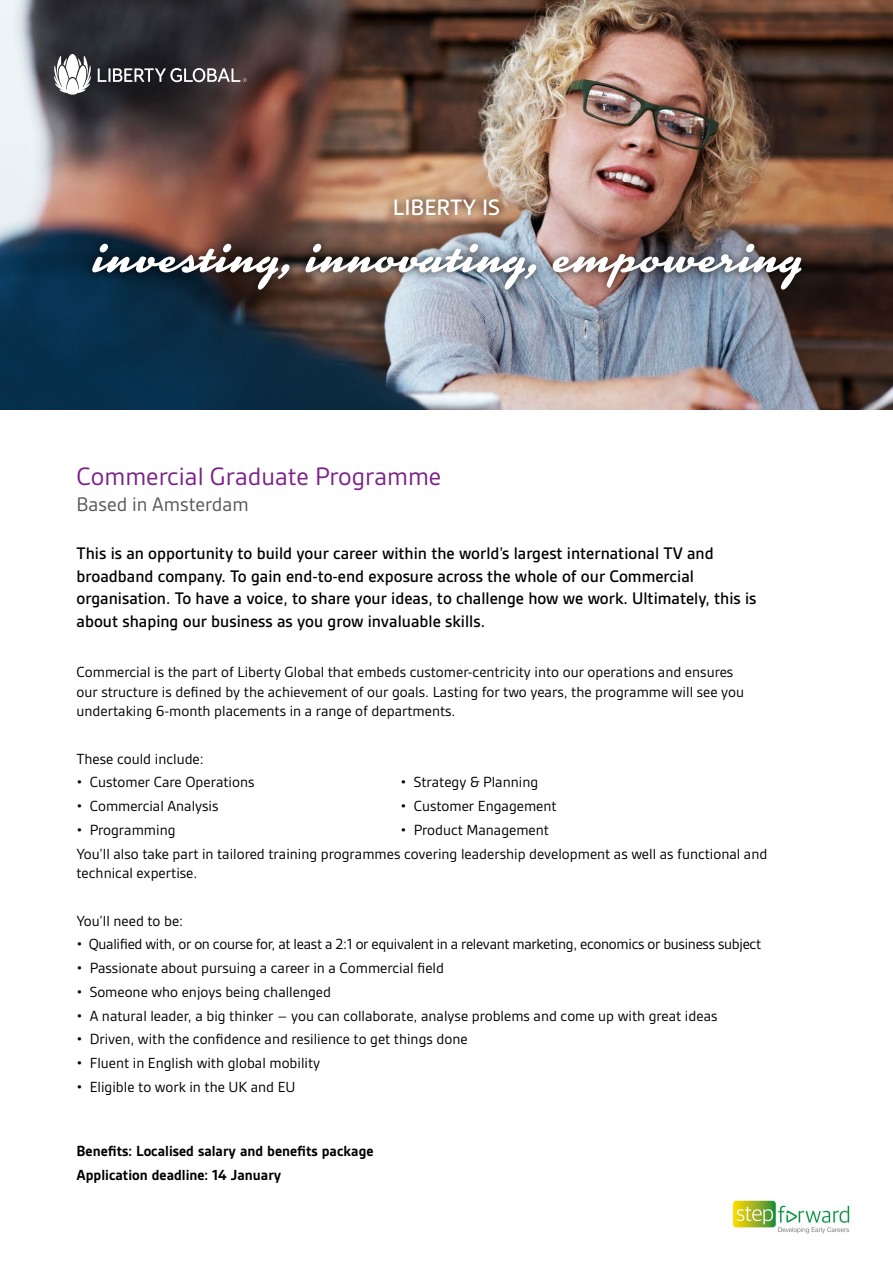
<style>
.page{position:relative;width:893px;height:1263px;background:#fff}
.page>*{position:absolute;margin:0;border:0;box-sizing:border-box;transform-origin:0 0}
.t1{font:59.7px "Kinescope";color:#fff}
.t2{font:27px "Gesta";color:#7b2388}
.t3{font:500 24px "Gesta";color:#fff}
.t4{font:21px "Gesta";color:#575756}
.t5{font:500 18px/22.5px "Gesta";color:#000}
.t6{font:15.75px/19.5px "Gesta";color:#000}
.t7{font:15.75px "Gesta";letter-spacing:-.02em;color:#000}
.t8{font:700 15.75px/23.7px "Gesta";color:#000}
</style>
<div class="page">
<img style="left:0;top:0;width:893px;height:410px">
<svg style="left:54px;top:54px;width:37px;height:41px"></svg>
<svg style="left:98px;top:68px;width:149px;height:14px"></svg>
<div style="left:83px;top:189px;width:727px;height:109px;background:#000;opacity:.75"></div>
<img style="left:732px;top:1200px;width:118px;height:34px">
<h3 class="t3" style="left:393px;top:194px;width:108px">LIBERTY IS</h3>
<h1 class="t1" style="left:92px;top:216px;width:711px">investing, innovating, empowering</h1>
<h2 class="t2" style="left:77px;top:461px;width:366px">Commercial Graduate Programme</h2>
<h3 class="t4" style="left:77px;top:492px;width:174px">Based in Amsterdam</h3>
<p class="t5" style="left:77px;top:542px;width:681px">This is an opportunity to build your career within the world’s largest international TV and broadband company. To gain end-to-end exposure across the whole of our Commercial organisation. To have a voice, to share your ideas, to challenge how we work. Ultimately, this is about shaping our business as you grow invaluable skills.</p>
<p class="t6" style="left:77px;top:662px;width:669px">Commercial is the part of Liberty Global that embeds customer-centricity into our operations and ensures our structure is defined by the achievement of our goals. Lasting for two years, the programme will see you undertaking 6-month placements in a range of departments.</p>
<p class="t6" style="left:77px;top:749px;width:129px">These could include:</p>
<p class="t6" style="left:77px;top:772px;width:179px">• Customer Care Operations</p>
<p class="t6" style="left:401px;top:772px;width:139px">• Strategy &amp; Planning</p>
<p class="t6" style="left:77px;top:796px;width:144px">• Commercial Analysis</p>
<p class="t6" style="left:401px;top:796px;width:158px">• Customer Engagement</p>
<p class="t6" style="left:77px;top:820px;width:101px">• Programming</p>
<p class="t6" style="left:77px;top:818px;width:692px;line-height:23.7px;text-indent:324px">• Product Management<br>You’ll also take part in tailored training programmes covering leadership development as well as functional and</p>
<p class="t6" style="left:77px;top:863px;width:122px">technical expertise.</p>
<p class="t6" style="left:77px;top:911px;width:108px">You’ll need to be:</p>
<p class="t7" style="left:77px;top:935px;width:686px">• Qualified with, or on course for, at least a 2:1 or equivalent in a relevant marketing, economics or business subject</p>
<p class="t6" style="left:77px;top:958px;width:369px">• Passionate about pursuing a career in a Commercial field</p>
<p class="t6" style="left:77px;top:982px;width:256px">• Someone who enjoys being challenged</p>
<p class="t6" style="left:77px;top:1006px;width:642px">• A natural leader, a big thinker – you can collaborate, analyse problems and come up with great ideas</p>
<p class="t6" style="left:77px;top:1029px;width:393px">• Driven, with the confidence and resilience to get things done</p>
<p class="t6" style="left:77px;top:1053px;width:245px">• Fluent in English with global mobility</p>
<p class="t6" style="left:77px;top:1077px;width:221px">• Eligible to work in the UK and EU</p>
<p class="t8" style="left:77px;top:1139px;width:298px">Benefits: Localised salary and benefits package<br>Application deadline: 14 January</p>
</div>
